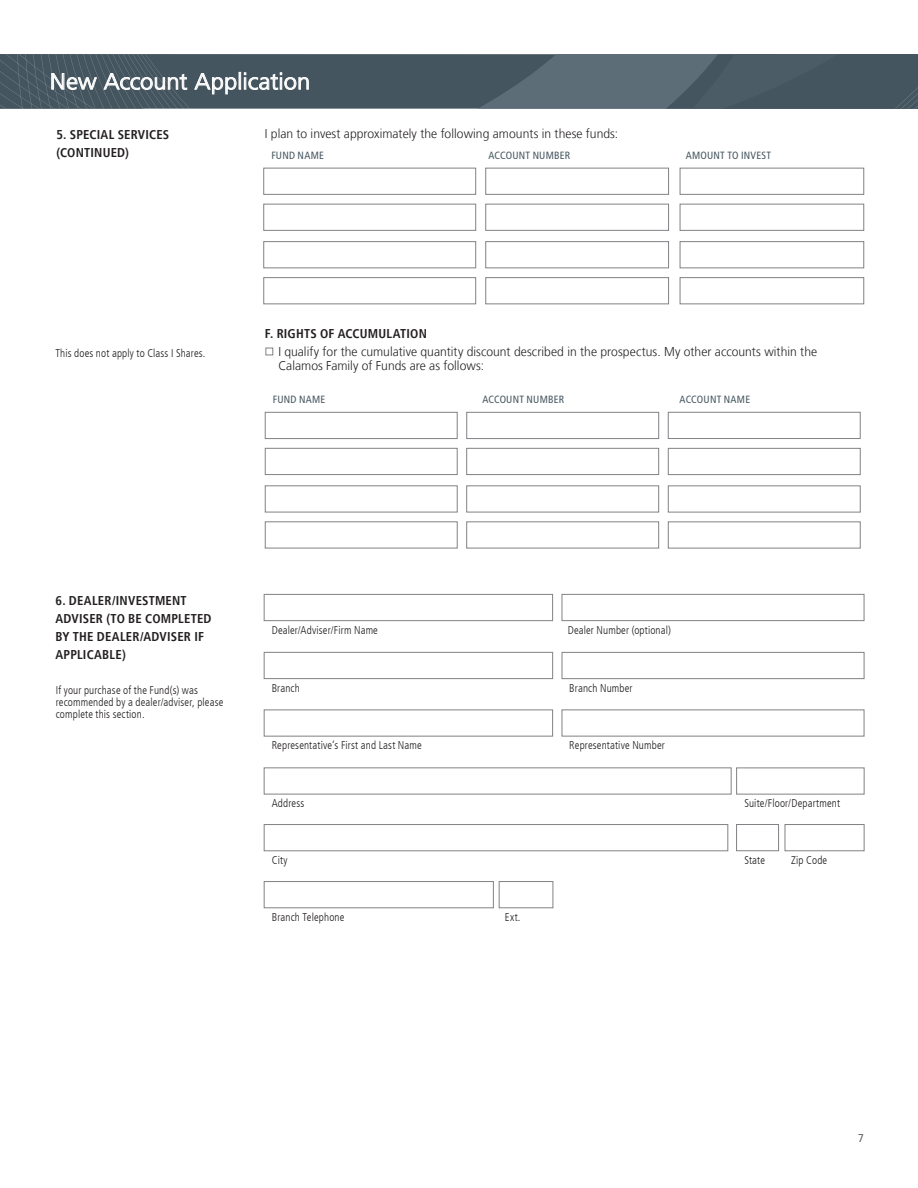
<style>
.page{position:relative;width:918px;height:1188px;background:#fff}
.page>*{position:absolute;margin:0;border:0;box-sizing:border-box;transform-origin:0 0}
.t1{font:300 22.5px "Frutiger LT";letter-spacing:.005em;color:#fff;scale:1.05 1}
.t2{font:300 12.75px/14.2px "Frutiger LT";letter-spacing:.005em;color:#231f20;scale:.95 1}
.t3{font:700 condensed 12.75px/18px "Frutiger LT";letter-spacing:.015em;color:#231f20}
.t4{font:300 condensed 11.25px/12px "Frutiger LT";letter-spacing:.015em;color:#231f20}
.t5{font:11.25px "Frutiger LT";color:#5f5f62;scale:.92 1}
.t6{font:condensed 10.5px "Frutiger LT";letter-spacing:.02em;color:#45555f}
</style>
<div class="page">
<svg style="left:0;top:54px;width:918px;height:55px;background:#505f69"></svg>
<div style="left:266px;top:348px;width:7px;height:7px;border:1px solid #808285"></div>
<div style="left:265px;top:412px;width:193px;height:27px;border:1px solid #808285"></div>
<div style="left:466px;top:412px;width:193px;height:27px;border:1px solid #808285"></div>
<div style="left:668px;top:412px;width:193px;height:27px;border:1px solid #808285"></div>
<div style="left:265px;top:448px;width:193px;height:27px;border:1px solid #808285"></div>
<div style="left:466px;top:448px;width:193px;height:27px;border:1px solid #808285"></div>
<div style="left:265px;top:485px;width:193px;height:27px;border:1px solid #808285"></div>
<div style="left:466px;top:485px;width:193px;height:27px;border:1px solid #808285"></div>
<div style="left:265px;top:521px;width:193px;height:27px;border:1px solid #808285"></div>
<div style="left:466px;top:521px;width:193px;height:27px;border:1px solid #808285"></div>
<div style="left:668px;top:448px;width:193px;height:27px;border:1px solid #808285"></div>
<div style="left:668px;top:485px;width:193px;height:27px;border:1px solid #808285"></div>
<div style="left:668px;top:521px;width:193px;height:27px;border:1px solid #808285"></div>
<div style="left:680px;top:168px;width:184px;height:27px;border:1px solid #808285"></div>
<div style="left:680px;top:204px;width:184px;height:27px;border:1px solid #808285"></div>
<div style="left:680px;top:241px;width:184px;height:27px;border:1px solid #808285"></div>
<div style="left:263px;top:168px;width:213px;height:27px;border:1px solid #808285"></div>
<div style="left:263px;top:204px;width:213px;height:27px;border:1px solid #808285"></div>
<div style="left:263px;top:241px;width:213px;height:27px;border:1px solid #808285"></div>
<div style="left:263px;top:277px;width:213px;height:27px;border:1px solid #808285"></div>
<div style="left:485px;top:168px;width:184px;height:27px;border:1px solid #808285"></div>
<div style="left:485px;top:204px;width:184px;height:27px;border:1px solid #808285"></div>
<div style="left:485px;top:241px;width:184px;height:27px;border:1px solid #808285"></div>
<div style="left:485px;top:277px;width:184px;height:27px;border:1px solid #808285"></div>
<div style="left:680px;top:277px;width:184px;height:27px;border:1px solid #808285"></div>
<div style="left:264px;top:594px;width:289px;height:27px;border:1px solid #808285"></div>
<div style="left:562px;top:594px;width:302px;height:27px;border:1px solid #808285"></div>
<div style="left:562px;top:652px;width:302px;height:27px;border:1px solid #808285"></div>
<div style="left:264px;top:652px;width:289px;height:27px;border:1px solid #808285"></div>
<div style="left:264px;top:710px;width:289px;height:27px;border:1px solid #808285"></div>
<div style="left:736px;top:768px;width:129px;height:27px;border:1px solid #808285"></div>
<div style="left:264px;top:767px;width:468px;height:27px;border:1px solid #808285"></div>
<div style="left:264px;top:824px;width:464px;height:27px;border:1px solid #808285"></div>
<div style="left:785px;top:824px;width:80px;height:27px;border:1px solid #808285"></div>
<div style="left:736px;top:824px;width:43px;height:27px;border:1px solid #808285"></div>
<div style="left:264px;top:881px;width:230px;height:27px;border:1px solid #808285"></div>
<div style="left:499px;top:881px;width:54px;height:27px;border:1px solid #808285"></div>
<h1 class="t1" style="left:50px;top:69px;width:249px">New Account Application</h1>
<p class="t3" style="left:57px;top:125px;width:114px">5. SPECIAL SERVICES (CONTINUED)</p>
<p class="t2" style="left:265px;top:127px;width:374px">I plan to invest approximately the following amounts in these funds:</p>
<p class="t6" style="left:271px;top:149px;width:54px">FUND NAME</p>
<p class="t6" style="left:488px;top:149px;width:83px">ACCOUNT NUMBER</p>
<p class="t6" style="left:686px;top:149px;width:87px">AMOUNT TO INVEST</p>
<p class="t4" style="left:55px;top:347px;width:152px">This does not apply to Class I Shares.</p>
<p class="t3" style="left:265px;top:324px;width:164px">F. RIGHTS OF ACCUMULATION</p>
<p class="t2" style="left:278px;top:344px;width:569px">I qualify for the cumulative quantity discount described in the prospectus. My other accounts within the<br>Calamos Family of Funds are as follows:</p>
<p class="t6" style="left:273px;top:394px;width:54px">FUND NAME</p>
<p class="t6" style="left:482px;top:394px;width:83px">ACCOUNT NUMBER</p>
<p class="t6" style="left:680px;top:394px;width:72px">ACCOUNT NAME</p>
<p class="t3" style="left:56px;top:592px;width:158px">6. DEALER/INVESTMENT<br>ADVISER (TO BE COMPLETED<br>BY THE DEALER/ADVISER IF<br>APPLICABLE)</p>
<p class="t4" style="left:56px;top:684px;width:169px">If your purchase of the Fund(s) was recommended by a dealer/adviser, please complete this section.</p>
<p class="t4" style="left:272px;top:624px;width:108px">Dealer/Adviser/Firm Name</p>
<p class="t4" style="left:568px;top:624px;width:105px">Dealer Number (optional)</p>
<p class="t4" style="left:272px;top:682px;width:30px">Branch</p>
<p class="t4" style="left:569px;top:682px;width:65px">Branch Number</p>
<p class="t4" style="left:272px;top:739px;width:152px">Representative’s First and Last Name</p>
<p class="t4" style="left:569px;top:739px;width:97px">Representative Number</p>
<p class="t4" style="left:272px;top:797px;width:34px">Address</p>
<p class="t4" style="left:744px;top:797px;width:97px">Suite/Floor/Department</p>
<p class="t4" style="left:272px;top:854px;width:17px">City</p>
<p class="t4" style="left:744px;top:854px;width:22px">State</p>
<p class="t4" style="left:791px;top:854px;width:38px">Zip Code</p>
<p class="t4" style="left:272px;top:911px;width:74px">Branch Telephone</p>
<p class="t4" style="left:505px;top:911px;width:17px">Ext.</p>
<p class="t5" style="left:858px;top:1132px;width:8px">7</p>
</div>
